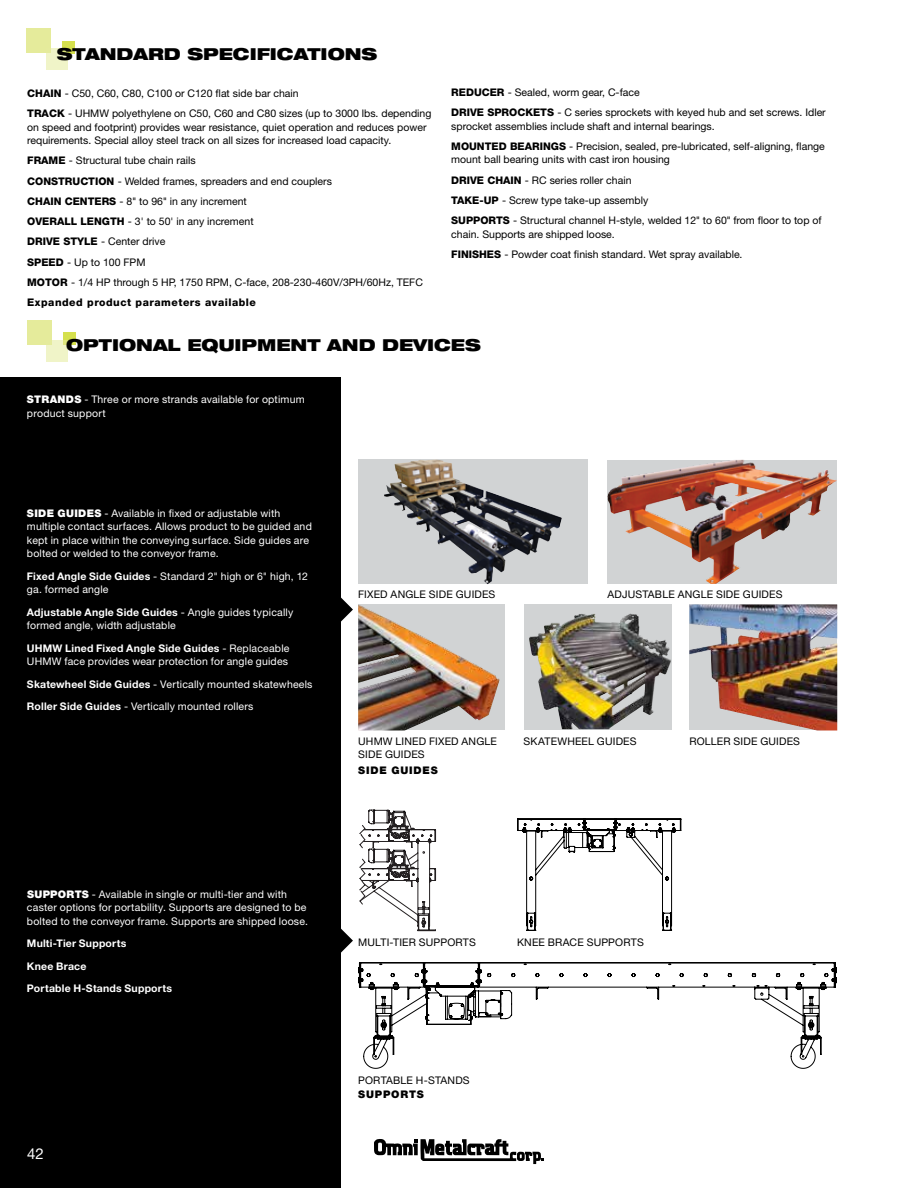
<style>
.page{position:relative;width:918px;height:1188px;background:#fff}
.page>*{position:absolute;margin:0;border:0;box-sizing:border-box;transform-origin:0 0}
.t1{font:900 expanded 16.5px "Helvetica Neue";color:#000}
.t2{font:15px "Helvetica Neue";color:#fff}
.t3{font:10.5px/20.2px "Helvetica Neue";color:#000}
.t4{font:10.5px/13.5px "Helvetica Neue";letter-spacing:.015em;color:#fff}
.t5{font:700 10.5px/22.5px "Helvetica Neue";letter-spacing:.02em;color:#fff}
.t6{font:900 10.5px "Helvetica Neue";letter-spacing:.08em;color:#000}
.t7{font:800 10.5px "Helvetica Neue";color:#000}
.t8{font:900 10.5px "Helvetica Neue";color:#fff}
.s1{font-weight:800}
.s2{font-family:"Helvetica"}
.s3{font-weight:900}
.s4{font-weight:700}
</style>
<div class="page">
<svg style="left:374px;top:1139px;width:170px;height:25px"></svg>
<div style="left:63px;top:41px;width:12px;height:12px;background:#d5e04e"></div>
<div style="left:26px;top:28px;width:25px;height:25px;background:#e5eb9b"></div>
<svg style="left:46px;top:49px;width:21px;height:21px"></svg>
<div style="left:63px;top:333px;width:12px;height:12px;background:#d5e04e"></div>
<div style="left:27px;top:320px;width:25px;height:25px;background:#e5eb9b"></div>
<svg style="left:47px;top:340px;width:21px;height:22px"></svg>
<div style="left:0;top:378px;width:340px;height:810px;background:#000"></div>
<svg style="left:340px;top:590px;width:13px;height:39px"></svg>
<svg style="left:340px;top:810px;width:96px;height:150px"></svg>
<svg style="left:517px;top:819px;width:164px;height:112px"></svg>
<svg style="left:359px;top:962px;width:477px;height:107px"></svg>
<svg style="left:358px;top:459px;width:230px;height:125px;background:#a9aaac"></svg>
<img style="left:384px;top:460px;width:50px;height:66px">
<img style="left:779px;top:460px;width:58px;height:124px">
<img style="left:607px;top:460px;width:172px;height:124px">
<div style="left:358px;top:604px;width:147px;height:126px;background:#d1d3d4"></div>
<img style="left:358px;top:605px;width:142px;height:125px">
<img style="left:689px;top:604px;width:148px;height:126px">
<img style="left:524px;top:604px;width:147px;height:126px">
<img style="left:531px;top:613px;width:99px;height:23px">
<h1 class="t1" style="left:57px;top:43px;width:108px">STANDARD</h1>
<h1 class="t1" style="left:187px;top:43px;width:191px">SPECIFICATIONS</h1>
<p class="t3" style="left:27px;top:83px;width:273px"><span class="s1">CHAIN</span> - C50, C60, C80, C100 or C120 flat side bar chain<br><span class="s1">TRACK</span></p>
<p class="t3" style="left:451px;top:82px;width:190px"><span class="s1">REDUCER</span> - Sealed, worm gear, C-face<br><span class="s1">DRIVE</span></p>
<p class="t3" style="left:451px;top:105px;width:376px;line-height:13.5px;text-indent:36px"><span class="s1">SPROCKETS</span> - C series sprockets with keyed hub and set screws. Idler sprocket assemblies include shaft and internal bearings.</p>
<p class="t3" style="left:451px;top:139px;width:375px;line-height:13.5px"><span class="s1">MOUNTED BEARINGS</span> - Precision, sealed, pre-lubricated, self-aligning, flange mount ball bearing units with cast iron housing</p>
<p class="t7" style="left:451px;top:174px;width:22px">DRIVE</p>
<p class="t3" style="left:27px;top:106px;width:406px;line-height:13.5px;text-indent:41px">- UHMW polyethylene on C50, C60 and C80 sizes (up to 3000 lbs. depending on speed and footprint) provides wear resistance, quiet operation and reduces power requirements. Special alloy steel track on all sizes for increased load capacity.</p>
<p class="t7" style="left:27px;top:154px;width:16px">FRAM</p>
<p class="t3" style="left:27px;top:150px;width:397px;text-indent:31px"><span class="s1">E</span> - Structural tube chain rails<br><span class="s1">CONSTRUCTION</span> - Welded frames, spreaders and end couplers<br><span class="s1">CHAIN CENTERS</span> - 8<span class="s2">"</span> to 96<span class="s2">"</span> in any increment<br><span class="s1">OVERALL LENGTH</span> - 3' to 50' in any increment<br><span class="s1">DRIVE STYLE</span> - Center drive<br><span class="s1">SPEED</span> - Up to 100 FPM<br><span class="s1">MOTOR</span> - 1/4 HP through 5 HP, 1750 RPM, C-face, 208-230-460V/3PH/60Hz, TEFC <span class="s1">EXPANDED PRODUCT PARAMETERS AVAILABLE</span></p>
<h1 class="t1" style="left:66px;top:335px;width:415px">OPTIONAL EQUIPM ENT AND DEVICES</h1>
<p class="t3" style="left:451px;top:170px;width:199px;text-indent:36px"><span class="s1">CHAIN</span> - RC series roller chain<br><span class="s1">TAKE-UP</span> - Screw type take-up assembly<br><span class="s1">SUPPORTS</span></p>
<p class="t3" style="left:451px;top:213px;width:372px;line-height:13.5px;text-indent:62px">- Structural channel H-style, welded 12<span class="s2">"</span> to 60<span class="s2">"</span> from floor to top of chain. Supports are shipped loose.</p>
<p class="t3" style="left:451px;top:244px;width:293px"><span class="s1">FINISHES</span> - Powder coat finish standard. Wet spray available.</p>
<p class="t4" style="left:27px;top:392px;width:279px"><span class="s3">STRAN DS</span> - Three or more strands available for optimum product support</p>
<p class="t4" style="left:27px;top:506px;width:286px;text-indent:60px"><span class="s3">ES</span> - Available in fixed or adjustable with multiple contact surfaces. Allows product to be guided and kept in place within the conveying surface. Side guides are bolted or welded to the conveyor frame.</p>
<p class="t4" style="left:27px;top:569px;width:283px"><span class="s4">Fixed Angle Side Guides</span> - Standard 2" high or 6" high, 12 ga. formed angle</p>
<p class="t4" style="left:27px;top:605px;width:268px"><span class="s4">Adjustable Angle Side Guides</span> - Angle guides typically formed angle, width adjustable</p>
<p class="t4" style="left:27px;top:641px;width:264px"><span class="s4">UHMW Lined Fixed Angle Side Guides</span> - Replaceable<br>UHMW face provides wear protection for angle guides</p>
<p class="t4" style="left:27px;top:673px;width:287px;line-height:22.5px"><span class="s4">Skatewheel Side Guides</span> - Vertically mounted skatewheels<br><span class="s4">Roller Side Guides</span> - Vertically mounted rollers</p>
<p class="t8" style="left:27px;top:507px;width:47px">SIDE GUID</p>
<p class="t3" style="left:358px;top:584px;width:13px">Fixed</p>
<p class="t3" style="left:391px;top:584px;width:15px">Angle</p>
<p class="t3" style="left:429px;top:584px;width:14px">Side</p>
<p class="t3" style="left:456px;top:584px;width:16px">Guides</p>
<p class="t3" style="left:607px;top:584px;width:28px">Adjustable</p>
<p class="t3" style="left:678px;top:584px;width:15px">Angle</p>
<p class="t3" style="left:716px;top:584px;width:14px">Side</p>
<p class="t3" style="left:743px;top:584px;width:16px">Guides</p>
<p class="t3" style="left:358px;top:731px;width:51px">UHMW Lined</p>
<p class="t3" style="left:429px;top:731px;width:13px">Fixed</p>
<p class="t3" style="left:462px;top:731px;width:15px">Angle</p>
<p class="t3" style="left:358px;top:744px;width:14px">Side</p>
<p class="t3" style="left:385px;top:744px;width:16px">Guides</p>
<p class="t6" style="left:358px;top:764px;width:73px">SIDE GUIDES</p>
<p class="t3" style="left:524px;top:731px;width:15px">Skate</p>
<p class="t3" style="left:558px;top:731px;width:18px">Wheel</p>
<p class="t3" style="left:597px;top:731px;width:16px">Guides</p>
<p class="t3" style="left:689px;top:731px;width:16px">Roller</p>
<p class="t3" style="left:734px;top:731px;width:14px">Side</p>
<p class="t3" style="left:760px;top:731px;width:16px">Guides</p>
<p class="t4" style="left:27px;top:887px;width:283px"><span class="s3">SUPPORTS</span> - Available in single or multi-tier and with caster options for portability. Supports are designed to be bolted to the conveyor frame. Supports are shipped loose.</p>
<p class="t5" style="left:27px;top:932px;width:146px">Multi-Tier Supports<br>Knee Brace<br>Portable H-Stands Supports</p>
<h2 class="t2" style="left:27px;top:1145px;width:18px">42</h2>
<p class="t3" style="left:358px;top:932px;width:16px">Multi</p>
<p class="t3" style="left:390px;top:932px;width:16px">-Tier</p>
<p class="t3" style="left:419px;top:932px;width:15px">Supports</p>
<p class="t3" style="left:517px;top:932px;width:15px">Knee</p>
<p class="t3" style="left:548px;top:932px;width:16px">Brace</p>
<p class="t3" style="left:587px;top:932px;width:15px">Supports</p>
<p class="t3" style="left:358px;top:1070px;width:15px">Portable</p>
<p class="t3" style="left:416px;top:1070px;width:27px">H-Stands</p>
<p class="t6" style="left:358px;top:1088px;width:60px">SUPPORTS</p>
</div>
